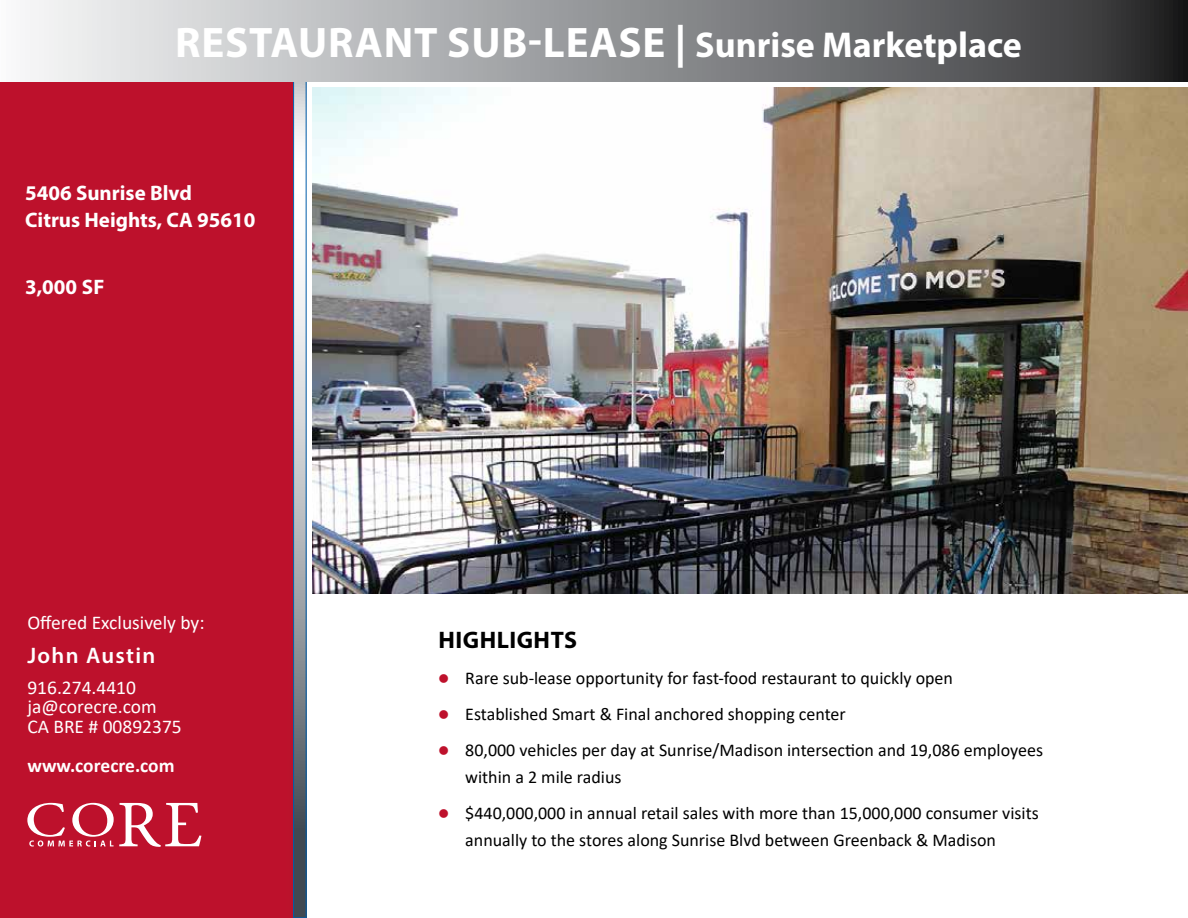
<style>
.page{position:relative;width:1188px;height:918px;background:#fff}
.page>*{position:absolute;margin:0;border:0;box-sizing:border-box;transform-origin:0 0}
.t1{font:700 42.9px "Myriad Pro";letter-spacing:.02em;color:#fff}
.t2{font:700 24px "Myriad Pro";letter-spacing:.02em;color:#000}
.t3{font:600 22.5px "Myriad Pro";letter-spacing:.06em;color:#fff}
.t4{font:700 21px/27px "Myriad Pro";color:#fff}
.t5{font:19.5px/19.5px "Calibri";color:#fff}
.t6{font:700 19.5px "Calibri";color:#fff}
.t7{font:18px/36px "Calibri";color:#000}
.s1{font-size:36px}
</style>
<div class="page">
<img style="left:313px;top:88px;width:875px;height:506px">
<div style="left:0;top:0;width:293px;height:918px;background:#bd112c"></div>
<svg style="left:27px;top:803px;width:174px;height:44px"></svg>
<svg style="left:293px;top:81px;width:13px;height:837px"></svg>
<svg style="left:0;top:0;width:1188px;height:81px;background:#949698"></svg>
<h1 class="t1" style="left:175px;top:14px;width:848px">RESTAURANT SUB-LEASE | <span class="s1">Sunrise Marketplace</span></h1>
<p class="t4" style="left:25px;top:179px;width:232px">5406 Sunrise Blvd<br>Citrus Heights, CA 95610</p>
<p class="t4" style="left:25px;top:273px;width:81px">3,000 SF</p>
<p class="t5" style="left:27px;top:612px;width:179px">Offered Exclusively by:</p>
<p class="t3" style="left:27px;top:641px;width:130px">John Austin</p>
<p class="t5" style="left:27px;top:677px;width:156px">916.274.4410 ja@corecre.com<br>CA BRE # 00892375</p>
<p class="t6" style="left:27px;top:752px;width:149px">www.corecre.com</p>
<h2 class="t2" style="left:439px;top:624px;width:140px">HIGHLIGHTS</h2>
<p class="t7" style="left:465px;top:660px;width:579px">Rare sub-lease opportunity for fast-food restaurant to quickly open<br>Established Smart &amp; Final anchored shopping center<br>80,000 vehicles per day at Sunrise/Madison intersection and 19,086 employees</p>
<p class="t7" style="left:465px;top:759px;width:575px">within a 2 mile radius<br>$440,000,000 in annual retail sales with more than 15,000,000 consumer visits</p>
<p class="t7" style="left:465px;top:822px;width:532px">annually to the stores along Sunrise Blvd between Greenback &amp; Madison</p>
</div>
